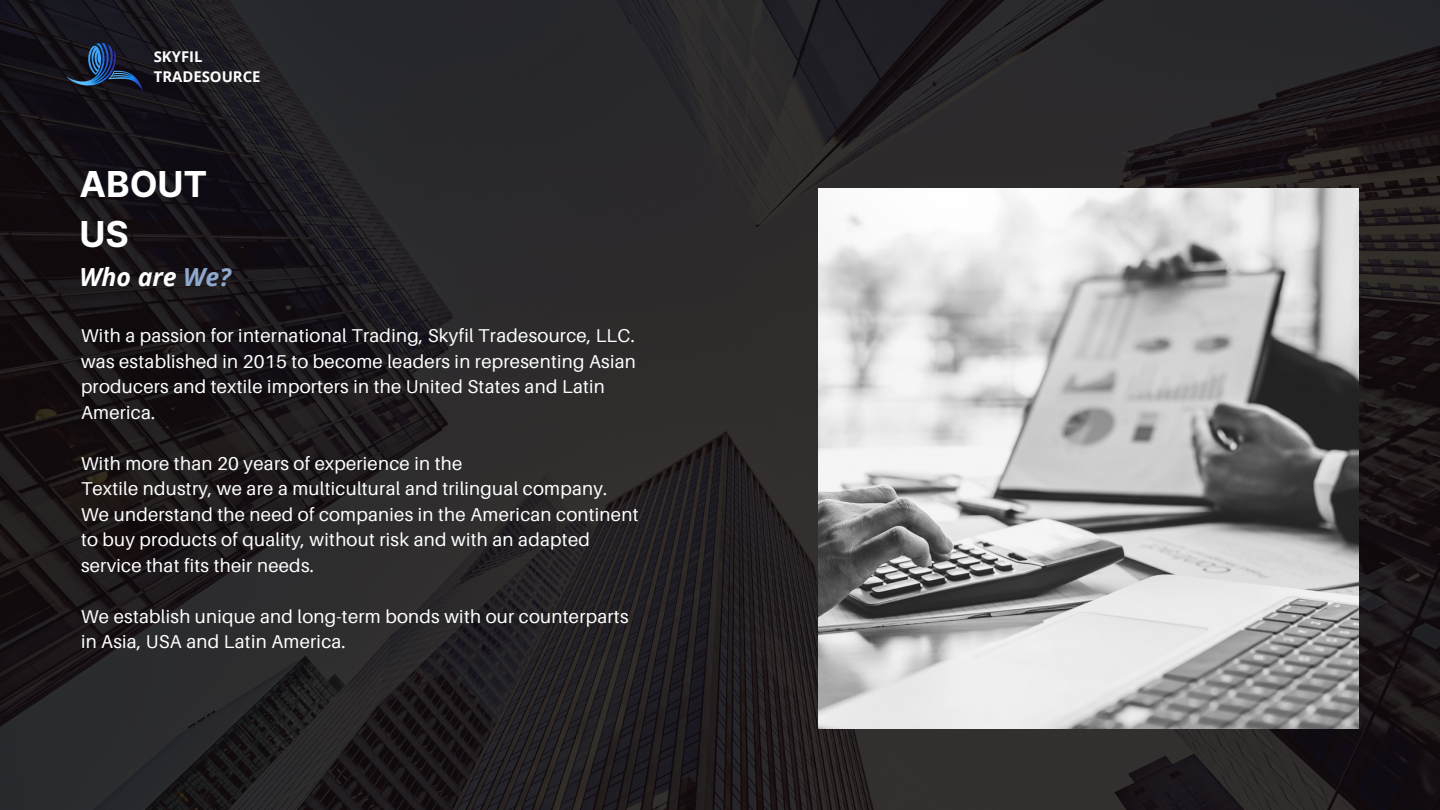
<style>
.page{position:relative;width:1440px;height:810px;background:#fff}
.page>*{position:absolute;margin:0;border:0;box-sizing:border-box;transform-origin:0 0}
.t1{font:700 35.7px "Inter";color:#fff}
.t2{font:italic 700 24.9px "Open Sans";color:#fff}
.t3{font:18.6px/25.5px "Aileron";letter-spacing:.015em;color:#fff}
.t4{font:700 14.8px/20.2px "Open Sans";color:#fff}
.s1{color:#8ea9cd}
</style>
<div class="page">
<img style="left:0;top:0;width:1440px;height:810px">
<img style="left:819px;top:189px;width:540px;height:540px">
<img style="left:66px;top:29px;width:77px;height:76px">
<p class="t4" style="left:154px;top:46px;width:108px">SKYFIL<br>TRADESOURCE</p>
<p class="t1" style="left:79px;top:163px;width:130px">ABOUT</p>
<p class="t1" style="left:79px;top:213px;width:51px">US</p>
<p class="t2" style="left:79px;top:260px;width:153px">Who are <span class="s1">We?</span></p>
<p class="t3" style="left:81px;top:322px;width:556px">With a passion for international Trading, Skyfil Tradesource, LLC. was established in 2015 to become leaders in representing Asian producers and textile importers in the United States and Latin America.</p>
<p class="t3" style="left:81px;top:450px;width:383px">With more than 20 years of experience in the</p>
<p class="t3" style="left:81px;top:475px;width:528px">Textile ndustry, we are a multicultural and trilingual company.</p>
<p class="t3" style="left:81px;top:501px;width:559px">We understand the need of companies in the American continent to buy products of quality, without risk and with an adapted service that fits their needs.</p>
<p class="t3" style="left:81px;top:603px;width:549px">We establish unique and long-term bonds with our counterparts in Asia, USA and Latin America.</p>
</div>
